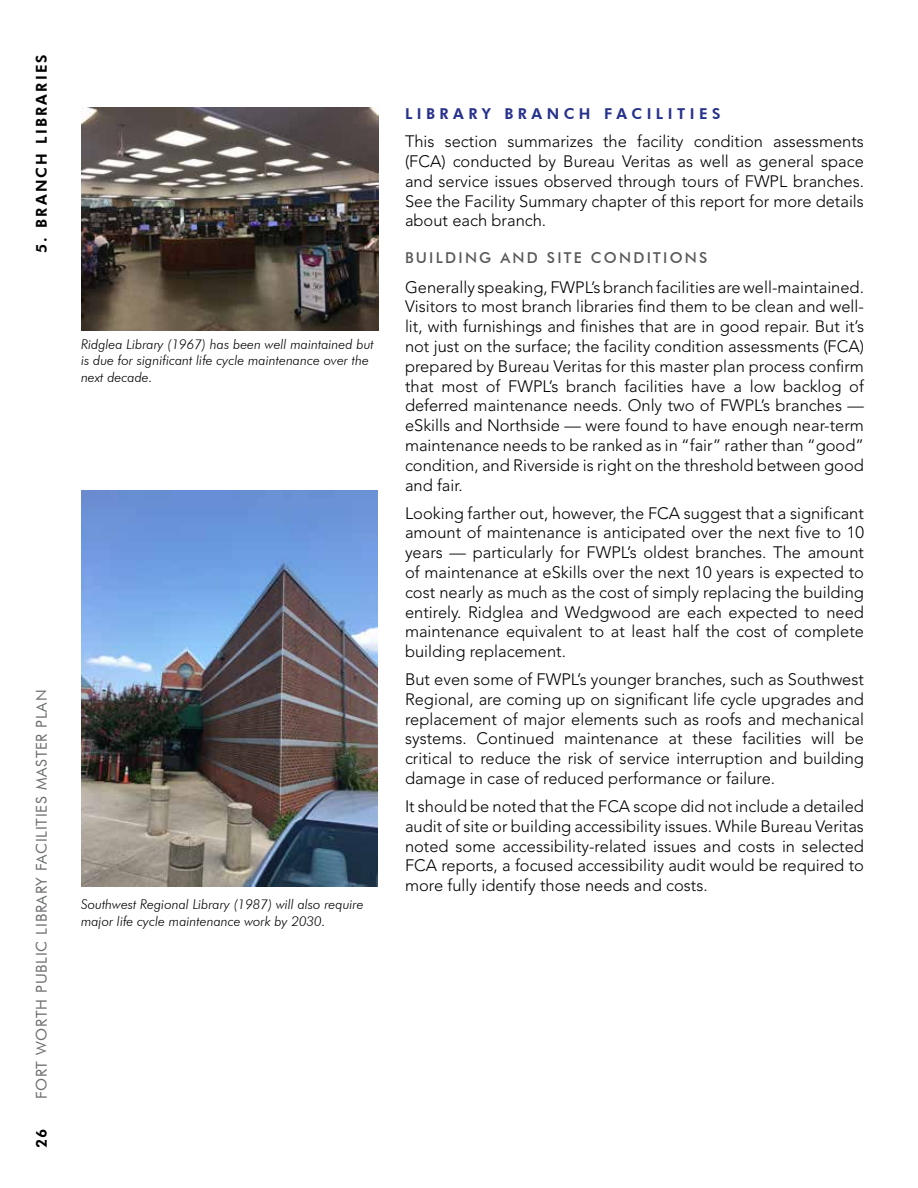
<style>
.page{position:relative;width:918px;height:1188px;background:#fff}
.page>*{position:absolute;margin:0;border:0;box-sizing:border-box;transform-origin:0 0}
.t1{font:300 16.5px/19.8px "Avenir LT Std";color:#000;text-align:justify}
.t2{font:15px "Futura BT";letter-spacing:.05em;color:#6d6e71}
.t3{font:500 15px "Futura BT";letter-spacing:.15em;color:#58595b}
.t4{font:800 15px "Futura BT";letter-spacing:.3em;color:#27318b}
.t5{font:800 15px "Futura BT";letter-spacing:.15em;color:#000}
.t6{font:italic 300 13.5px/16.5px "Futura BT";color:#000}
</style>
<div class="page">
<img style="left:81px;top:108px;width:297px;height:223px">
<img style="left:81px;top:490px;width:297px;height:396px">
<p class="t5" style="left:32px;top:253px;width:200px;rotate:-90deg">5. BRANCH LIBRARIES</p>
<p class="t2" style="left:32px;top:1099px;width:411px;rotate:-90deg">FORT WORTH PUBLIC LIBRARY FACILITIES MASTER PLAN</p>
<p class="t5" style="left:32px;top:1148px;width:21px;rotate:-90deg">26</p>
<p class="t6" style="left:81px;top:336px;width:294px">Ridglea Library (1967) has been well maintained but is due for significant life cycle maintenance over the next decade.</p>
<p class="t6" style="left:81px;top:896px;width:284px">Southwest Regional Library (1987) will also require major life cycle maintenance work by 2030.</p>
<p class="t4" style="left:405px;top:105px;width:317px">LIBRARY BRANCH FACILITIES</p>
<p class="t1" style="left:405px;top:132px;width:461px">This section summarizes the facility condition assessments (FCA) conducted by Bureau Veritas as well as general space and service issues observed through tours of FWPL branches.<br>See the Facility Summary chapter of this report for more details about each branch.</p>
<p class="t3" style="left:405px;top:249px;width:304px">BUILDING AND SITE CONDITIONS</p>
<p class="t1" style="left:405px;top:277px;width:461px">Generally speaking, FWPL’s branch facilities are well-maintained.<br>Visitors to most branch libraries find them to be clean and well&shy;lit, with furnishings and finishes that are in good repair. But it’s not just on the surface; the facility condition assessments (FCA) prepared by Bureau Veritas for this master plan process confirm that most of FWPL’s branch facilities have a low backlog of deferred maintenance needs. Only two of FWPL’s branches — eSkills and Northside — were found to have enough near-term maintenance needs to be ranked as in “fair” rather than “good” condition, and Riverside is right on the threshold between good and fair.</p>
<p class="t1" style="left:405px;top:503px;width:461px">Looking farther out, however, the FCA suggest that a significant amount of maintenance is anticipated over the next five to 10 years — particularly for FWPL’s oldest branches. The amount of maintenance at eSkills over the next 10 years is expected to cost nearly as much as the cost of simply replacing the building entirely. Ridglea and Wedgwood are each expected to need maintenance equivalent to at least half the cost of complete building replacement.</p>
<p class="t1" style="left:405px;top:670px;width:461px">But even some of FWPL’s younger branches, such as Southwest Regional, are coming up on significant life cycle upgrades and replacement of major elements such as roofs and mechanical systems. Continued maintenance at these facilities will be critical to reduce the risk of service interruption and building damage in case of reduced performance or failure.</p>
<p class="t1" style="left:405px;top:796px;width:461px">It should be noted that the FCA scope did not include a detailed audit of site or building accessibility issues. While Bureau Veritas noted some accessibility-related issues and costs in selected FCA reports, a focused accessibility audit would be required to more fully identify those needs and costs.</p>
</div>
